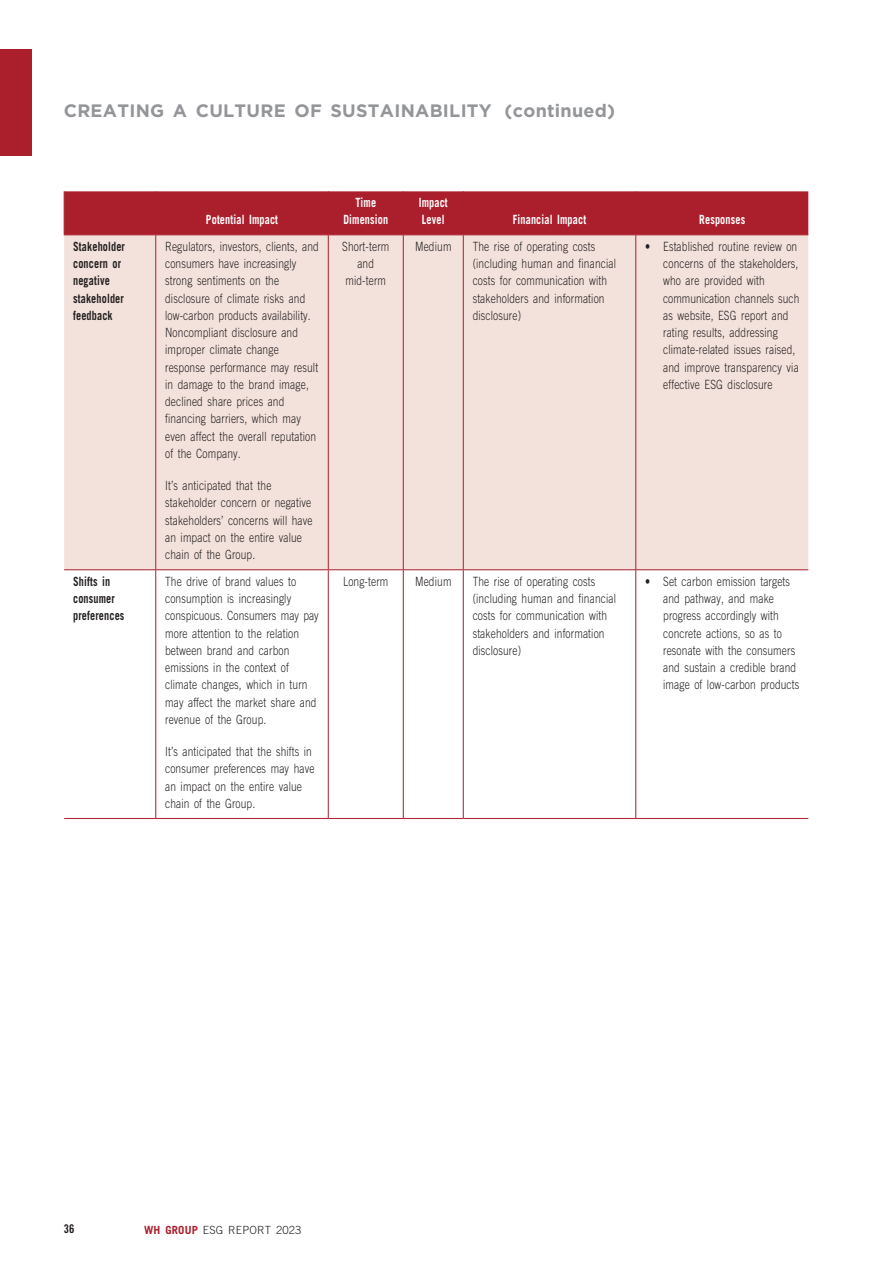
<style>
.page{position:relative;width:893px;height:1263px;background:#fff}
.page>*{position:absolute;margin:0;border:0;box-sizing:border-box;transform-origin:0 0}
.t1{font:700 18px "Gotham";letter-spacing:.015em;color:#939598}
._01_Body_Text{font:300 12.75px/17.2px "Trade Gothic LT Std";letter-spacing:.015em;color:#231f20;scale:.8 1}
._01_Body_Text-2{font:700 12.75px/17.2px "Trade Gothic LT Std";letter-spacing:.015em;color:#231f20;scale:.8 1}
._01_Body_Text-3{font:700 12.75px/17.2px "Trade Gothic LT Std";letter-spacing:.015em;color:#fff;text-align:center;scale:.8 1}
.t2{font:12px "Trade Gothic LT Std Bd Cn 20";color:#231f20}
.t3{font:300 11.25px "Trade Gothic LT Std";letter-spacing:.015em;color:#231f20}
.s1{font-weight:700;color:#ab1e2c}
</style>
<div class="page">
<div style="left:0;top:49px;width:32px;height:106px;background:#ab1e2c"></div>
<div style="left:65px;top:191px;width:743px;height:43px;background:#ab1e2c"></div>
<div style="left:64px;top:235px;width:744px;height:334px;background:#f3e2db"></div>
<hr style="left:635px;top:191px;width:1px;height:43px;background:#ab1e2c">
<hr style="left:636px;top:234px;width:172px;height:1px;background:#ab1e2c">
<hr style="left:635px;top:235px;width:1px;height:334px;background:#ab1e2c">
<hr style="left:636px;top:569px;width:172px;height:1px;background:#ab1e2c">
<hr style="left:635px;top:570px;width:1px;height:248px;background:#ab1e2c">
<hr style="left:636px;top:818px;width:172px;height:1px;background:#ab1e2c">
<hr style="left:64px;top:191px;width:1px;height:43px;background:#ab1e2c">
<hr style="left:155px;top:191px;width:1px;height:43px;background:#ab1e2c">
<hr style="left:328px;top:191px;width:1px;height:43px;background:#ab1e2c">
<hr style="left:403px;top:191px;width:1px;height:43px;background:#ab1e2c">
<hr style="left:463px;top:191px;width:1px;height:43px;background:#ab1e2c">
<hr style="left:64px;top:234px;width:92px;height:1px;background:#ab1e2c">
<hr style="left:156px;top:234px;width:172px;height:1px;background:#ab1e2c">
<hr style="left:328px;top:234px;width:75px;height:1px;background:#ab1e2c">
<hr style="left:403px;top:234px;width:60px;height:1px;background:#ab1e2c">
<hr style="left:463px;top:234px;width:173px;height:1px;background:#ab1e2c">
<hr style="left:155px;top:235px;width:1px;height:334px;background:#ab1e2c">
<hr style="left:328px;top:235px;width:1px;height:334px;background:#ab1e2c">
<hr style="left:403px;top:235px;width:1px;height:334px;background:#ab1e2c">
<hr style="left:463px;top:235px;width:1px;height:334px;background:#ab1e2c">
<hr style="left:64px;top:569px;width:92px;height:1px;background:#ab1e2c">
<hr style="left:156px;top:569px;width:172px;height:1px;background:#ab1e2c">
<hr style="left:155px;top:570px;width:1px;height:248px;background:#ab1e2c">
<hr style="left:328px;top:569px;width:75px;height:1px;background:#ab1e2c">
<hr style="left:328px;top:570px;width:1px;height:248px;background:#ab1e2c">
<hr style="left:403px;top:569px;width:60px;height:1px;background:#ab1e2c">
<hr style="left:403px;top:570px;width:1px;height:248px;background:#ab1e2c">
<hr style="left:463px;top:569px;width:173px;height:1px;background:#ab1e2c">
<hr style="left:463px;top:570px;width:1px;height:248px;background:#ab1e2c">
<hr style="left:64px;top:818px;width:92px;height:1px;background:#ab1e2c">
<hr style="left:156px;top:818px;width:172px;height:1px;background:#ab1e2c">
<hr style="left:328px;top:818px;width:75px;height:1px;background:#ab1e2c">
<hr style="left:403px;top:818px;width:60px;height:1px;background:#ab1e2c">
<hr style="left:463px;top:818px;width:173px;height:1px;background:#ab1e2c">
<h1 class="t1" style="left:64px;top:98px;width:553px">CREATING A CULTURE OF SUSTAINABILITY (continued)</h1>
<p class="_01_Body_Text-3" style="left:206px;top:211px;width:92px">Potential Impact</p>
<p class="_01_Body_Text-2" style="left:73px;top:237px;width:66px">Stakeholder concern or negative stakeholder feedback</p>
<p class="_01_Body_Text" style="left:165px;top:238px;width:194px">Regulators, investors, clients, and consumers have increasingly strong sentiments on the disclosure of climate risks and low-carbon products availability.<br>Noncompliant disclosure and improper climate change response performance may result in damage to the brand image, declined share prices and financing barriers, which may even affect the overall reputation of the Company.</p>
<p class="_01_Body_Text" style="left:165px;top:477px;width:186px">It’s anticipated that the stakeholder concern or negative stakeholders’ concerns will have an impact on the entire value chain of the Group.</p>
<p class="_01_Body_Text-2" style="left:73px;top:572px;width:66px">Shifts in consumer preferences</p>
<p class="_01_Body_Text" style="left:165px;top:572px;width:194px">The drive of brand values to consumption is increasingly conspicuous. Consumers may pay more attention to the relation between brand and carbon emissions in the context of climate changes, which in turn may affect the market share and revenue of the Group.</p>
<p class="_01_Body_Text" style="left:165px;top:743px;width:188px">It’s anticipated that the shifts in consumer preferences may have an impact on the entire value chain of the Group.</p>
<p class="_01_Body_Text-3" style="left:343px;top:194px;width:57px">Time<br>Dimension</p>
<p class="_01_Body_Text-3" style="left:419px;top:194px;width:38px;text-align:left">Impact<br>Level</p>
<p class="_01_Body_Text-3" style="left:513px;top:211px;width:93px">Financial Impact</p>
<p class="_01_Body_Text-3" style="left:699px;top:211px;width:59px">Responses</p>
<p class="_01_Body_Text" style="left:342px;top:238px;width:60px;text-align:center">Short-term and mid-term</p>
<p class="_01_Body_Text" style="left:415px;top:238px;width:47px">Medium</p>
<p class="_01_Body_Text" style="left:473px;top:238px;width:181px">The rise of operating costs (including human and financial costs for communication with stakeholders and information disclosure)</p>
<p class="_01_Body_Text" style="left:663px;top:238px;width:172px;text-indent:-18px">• Established routine review on concerns of the stakeholders, who are provided with communication channels such as website, ESG report and rating results, addressing climate-related issues raised, and improve transparency via effective ESG disclosure</p>
<p class="_01_Body_Text" style="left:343px;top:572px;width:58px">Long-term</p>
<p class="_01_Body_Text" style="left:415px;top:572px;width:47px">Medium</p>
<p class="_01_Body_Text" style="left:473px;top:572px;width:181px">The rise of operating costs (including human and financial costs for communication with stakeholders and information disclosure)</p>
<p class="_01_Body_Text" style="left:663px;top:572px;width:172px;text-indent:-18px">• Set carbon emission targets and pathway, and make progress accordingly with concrete actions, so as to resonate with the consumers and sustain a credible brand image of low-carbon products</p>
<p class="t2" style="left:64px;top:1221px;width:12px">36</p>
<p class="t3" style="left:144px;top:1223px;width:159px"><span class="s1">WH GROUP</span> ESG REPORT 2023</p>
</div>
